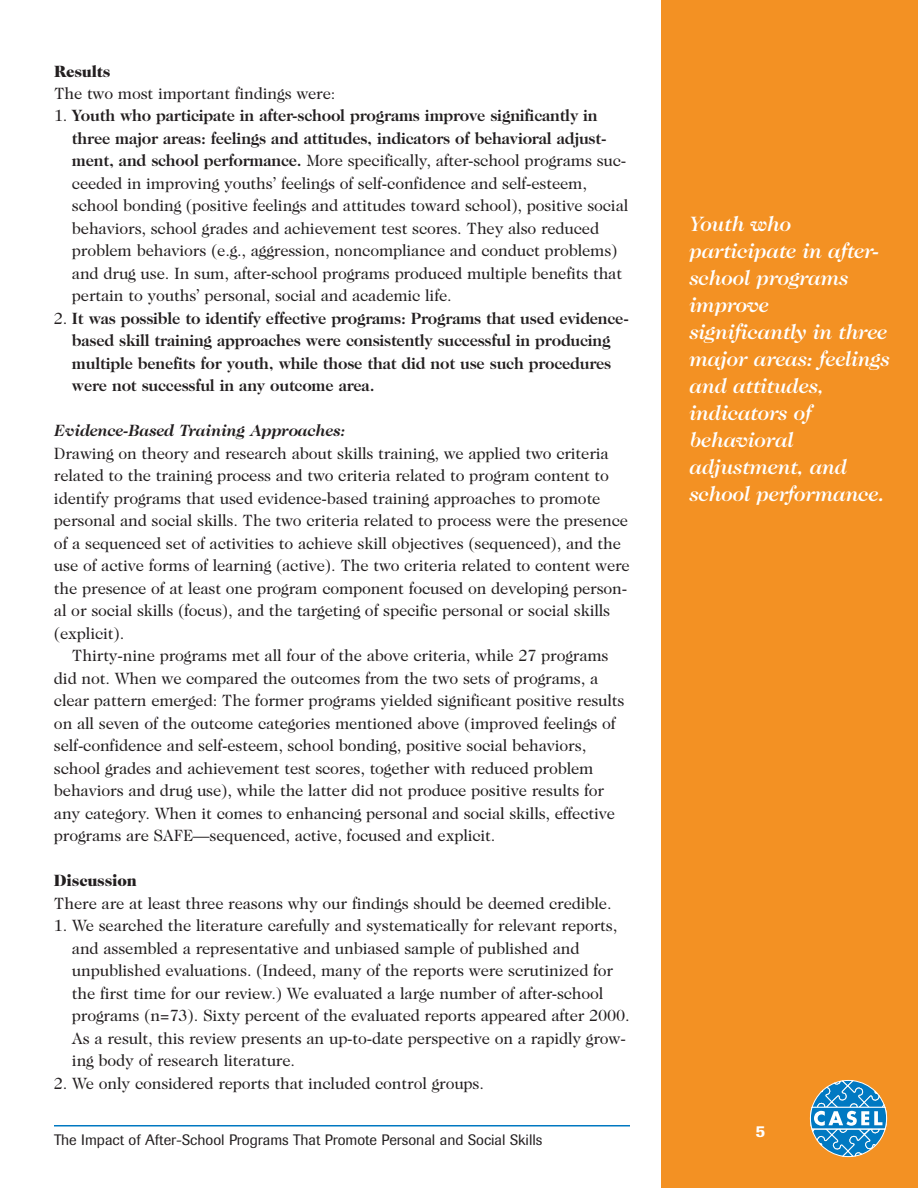
<style>
.page{position:relative;width:918px;height:1188px;background:#fff}
.page>*{position:absolute;margin:0;border:0;box-sizing:border-box;transform-origin:0 0}
.t1{font:italic 500 21px/27px "Caslon Two Twenty Four";letter-spacing:-.01em;color:#fff}
.t2{font:16.5px/22.5px "Caslon Two Twenty Four";letter-spacing:-.01em;color:#231f20}
.t3{font:700 16.5px/22.5px "Caslon Two Twenty Four";letter-spacing:-.01em;color:#231f20}
.t4{font:italic 700 16.5px "Caslon Two Twenty Four";letter-spacing:-.01em;color:#231f20}
.t5{font:900 16.5px "Caslon Two Twenty Four";letter-spacing:-.01em;color:#231f20}
.t6{font:500 16.5px "Imago";color:#fff}
.t7{font:15px "Imago";color:#231f20}
.s1{font-weight:700}
.s2{font-weight:400}
</style>
<div class="page">
<div style="left:662px;top:0;width:256px;height:1188px;background:#f39123"></div>
<svg style="left:809px;top:1080px;width:78px;height:77px"></svg>
<hr style="left:54px;top:1125px;width:576px;height:1px;background:#0078c1">
<p class="t5" style="left:54px;top:64px;width:58px">Results</p>
<p class="t2" style="left:54px;top:83px;width:283px">The two most important findings were:</p>
<p class="t2" style="left:72px;top:106px;width:558px;text-indent:-18px">1. <span class="s1">Youth who participate in after-school programs improve significantly in three major areas: feelings and attitudes, indicators of behavioral adjust&shy;ment, and school performance.</span> More specifically, after-school programs suc&shy;ceeded in improving youths’ feelings of self-confidence and self-esteem, school bonding (positive feelings and attitudes toward school), positive social behaviors, school grades and achievement test scores. They also reduced problem behaviors (e.g., aggression, noncompliance and conduct problems) and drug use. In sum, after-school programs produced multiple benefits that pertain to youths’ personal, social and academic life.</p>
<p class="t3" style="left:72px;top:308px;width:558px;text-indent:-18px"><span class="s2">2.</span> It was possible to identify effective programs: Programs that used evidence&shy;based skill training approaches were consistently successful in producing multiple benefits for youth, while those that did not use such procedures were not successful in any outcome area.</p>
<p class="t4" style="left:54px;top:424px;width:293px">Evidence-Based Training Approaches:</p>
<p class="t2" style="left:54px;top:443px;width:577px">Drawing on theory and research about skills training, we applied two criteria related to the training process and two criteria related to program content to identify programs that used evidence-based training approaches to promote personal and social skills. The two criteria related to process were the presence of a sequenced set of activities to achieve skill objectives (sequenced), and the use of active forms of learning (active). The two criteria related to content were the presence of at least one program component focused on developing person&shy;al or social skills (focus), and the targeting of specific personal or social skills (explicit).</p>
<p class="t2" style="left:54px;top:646px;width:572px;text-indent:18px">Thirty-nine programs met all four of the above criteria, while 27 programs did not. When we compared the outcomes from the two sets of programs, a clear pattern emerged: The former programs yielded significant positive results on all seven of the outcome categories mentioned above (improved feelings of self-confidence and self-esteem, school bonding, positive social behaviors, school grades and achievement test scores, together with reduced problem behaviors and drug use), while the latter did not produce positive results for any category. When it comes to enhancing personal and social skills, effective programs are SAFE—sequenced, active, focused and explicit.</p>
<p class="t5" style="left:54px;top:874px;width:84px">Discussion</p>
<p class="t2" style="left:54px;top:893px;width:559px">There are at least three reasons why our findings should be deemed credible.</p>
<p class="t2" style="left:72px;top:916px;width:559px;text-indent:-18px">1. We searched the literature carefully and systematically for relevant reports, and assembled a representative and unbiased sample of published and unpublished evaluations. (Indeed, many of the reports were scrutinized for the first time for our review.) We evaluated a large number of after-school programs (n=73). Sixty percent of the evaluated reports appeared after 2000.<br>As a result, this review presents an up-to-date perspective on a rapidly grow&shy;ing body of research literature.</p>
<p class="t2" style="left:54px;top:1073px;width:432px">2. We only considered reports that included control groups.</p>
<p class="t7" style="left:54px;top:1134px;width:490px">The Impact of After-School Programs That Promote Personal and Social Skills</p>
<p class="t1" style="left:688px;top:212px;width:202px">Youth who participate in after&shy;school programs improve significantly in three major areas: feelings and attitudes, indicators of behavioral adjustment, and school performance.</p>
<p class="t6" style="left:755px;top:1125px;width:11px">5</p>
</div>
